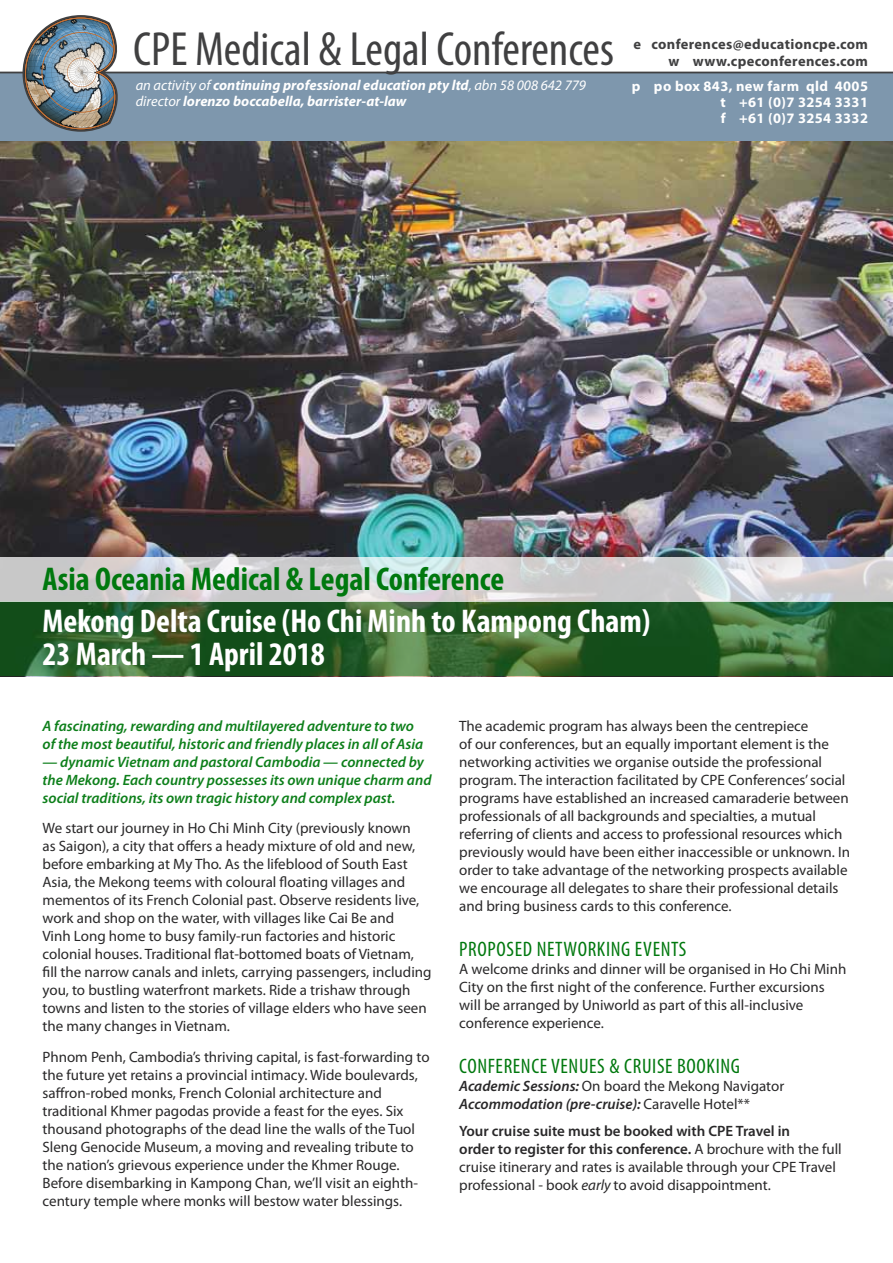
<style>
.page{position:relative;width:893px;height:1263px;background:#fff}
.page>*{position:absolute;margin:0;border:0;box-sizing:border-box;transform-origin:0 0}
.t1{font:condensed 48.15px "Myriad Pro";color:#404041}
.t2{font:700 condensed 33px/33px "Myriad Pro";color:#fff}
.t3{font:700 condensed 33px "Myriad Pro";color:#00780e}
.t4{font:condensed 21px "Myriad Pro";letter-spacing:.03em;color:#00780e}
.t5{font:15px/18px "Myriad Pro";color:#292829}
.t6{font:italic 600 15px/18px "Myriad Pro";color:#0d7f1a}
.t7{font:italic 600 15px/18px "Myriad Pro";color:#292829}
.t8{font:italic 700 14.4px/16.2px "Myriad Pro";color:#fff}
.t9{font:700 14.4px/16.2px "Myriad Pro";letter-spacing:.025em;color:#fff;text-align:justify}
.t10{font:700 14.4px "Myriad Pro";letter-spacing:.025em;color:#404041}
.s1{font-weight:400}
.s2{font-weight:400;font-style:normal}
.s3{font-weight:600}
.s4{font-style:italic}
</style>
<div class="page">
<img style="left:0;top:141px;width:893px;height:416px">
<svg style="left:0;top:602px;width:893px;height:74px;background:#2b5f2b"></svg>
<svg style="left:0;top:557px;width:893px;height:45px;background:#d2d3d4"></svg>
<div style="left:0;top:73px;width:893px;height:68px;background:#7e97ad"></div>
<hr style="left:0;top:72px;width:893px;height:1px;background:#404041">
<img style="left:23px;top:15px;width:105px;height:117px">
<h1 class="t1" style="left:133px;top:20px;width:482px">CPE Medical &amp; Legal Conferences</h1>
<p class="t8" style="left:136px;top:76px;width:452px"><span class="s1">an activity of</span> continuing professional education pty ltd<span class="s1">, abn 58 008 642 779 director</span> lorenzo boccabella, barrister-at-law</p>
<p class="t10" style="left:634px;top:35px;width:236px">e conferences@educationcpe.com</p>
<p class="t10" style="left:668px;top:52px;width:201px">w www.cpeconferences.com</p>
<p class="t9" style="left:720px;top:77px;width:149px;text-indent:-88px">p po box 843, new farm qld 4005 t +61 (0)7 3254 3331 f +61 (0)7 3254 3332</p>
<h2 class="t3" style="left:43px;top:559px;width:463px">Asia Oceania Medical &amp; Legal Conference</h2>
<h2 class="t2" style="left:43px;top:603px;width:609px">Mekong Delta Cruise (Ho Chi Minh to Kampong Cham)<br>23 March — 1 April 2018</h2>
<p class="t6" style="left:43px;top:716px;width:382px">A fascinating, rewarding and multilayered adventure to two of the most beautiful, historic and friendly places in all of Asia</p>
<p class="t6" style="left:43px;top:752px;width:390px">— dynamic Vietnam and pastoral Cambodia — connected by the Mekong. Each country possesses its own unique charm and social traditions, its own tragic history and complex past.</p>
<p class="t5" style="left:43px;top:819px;width:391px">We start our journey in Ho Chi Minh City (previously known<br>as Saigon), a city that offers a heady mixture of old and new, before embarking at My Tho. As the lifeblood of South East Asia, the Mekong teems with coloural floating villages and mementos of its French Colonial past. Observe residents live, work and shop on the water, with villages like Cai Be and<br>Vinh Long home to busy family-run factories and historic colonial houses. Traditional flat-bottomed boats of Vietnam, fill the narrow canals and inlets, carrying passengers, including you, to bustling waterfront markets. Ride a trishaw through towns and listen to the stories of village elders who have seen the many changes in Vietnam.</p>
<p class="t5" style="left:43px;top:1048px;width:389px">Phnom Penh, Cambodia’s thriving capital, is fast-forwarding to the future yet retains a provincial intimacy. Wide boulevards, saffron-robed monks, French Colonial architecture and traditional Khmer pagodas provide a feast for the eyes. Six thousand photographs of the dead line the walls of the Tuol Sleng Genocide Museum, a moving and revealing tribute to the nation’s grievous experience under the Khmer Rouge.<br>Before disembarking in Kampong Chan, we’ll visit an eighth&shy;century temple where monks will bestow water blessings.</p>
<p class="t5" style="left:459px;top:716px;width:392px">The academic program has always been the centrepiece<br>of our conferences, but an equally important element is the networking activities we organise outside the professional program. The interaction facilitated by CPE Conferences’ social programs have established an increased camaraderie between professionals of all backgrounds and specialties, a mutual referring of clients and access to professional resources which previously would have been either inaccessible or unknown. In order to take advantage of the networking prospects available we encourage all delegates to share their professional details and bring business cards to this conference.</p>
<h3 class="t4" style="left:459px;top:936px;width:229px">PROPOSED NETWORKING EVENTS</h3>
<p class="t5" style="left:459px;top:960px;width:389px">A welcome drinks and dinner will be organised in Ho Chi Minh City on the first night of the conference. Further excursions will be arranged by Uniworld as part of this all-inclusive conference experience.</p>
<h3 class="t4" style="left:459px;top:1053px;width:282px">CONFERENCE VENUES &amp; CRUISE BOOKING</h3>
<p class="t7" style="left:459px;top:1077px;width:327px">Academic Sessions: <span class="s2">On board the Mekong Navigator<br></span>Accommodation (pre-cruise): <span class="s2">Caravelle Hotel**</span></p>
<p class="t5" style="left:459px;top:1121px;width:384px"><span class="s3">Your cruise suite must be booked with CPE Travel in<br>order to register for this conference.</span> A brochure with the full cruise itinerary and rates is available through your CPE Travel professional - book <span class="s4">early</span> to avoid disappointment.</p>
</div>
